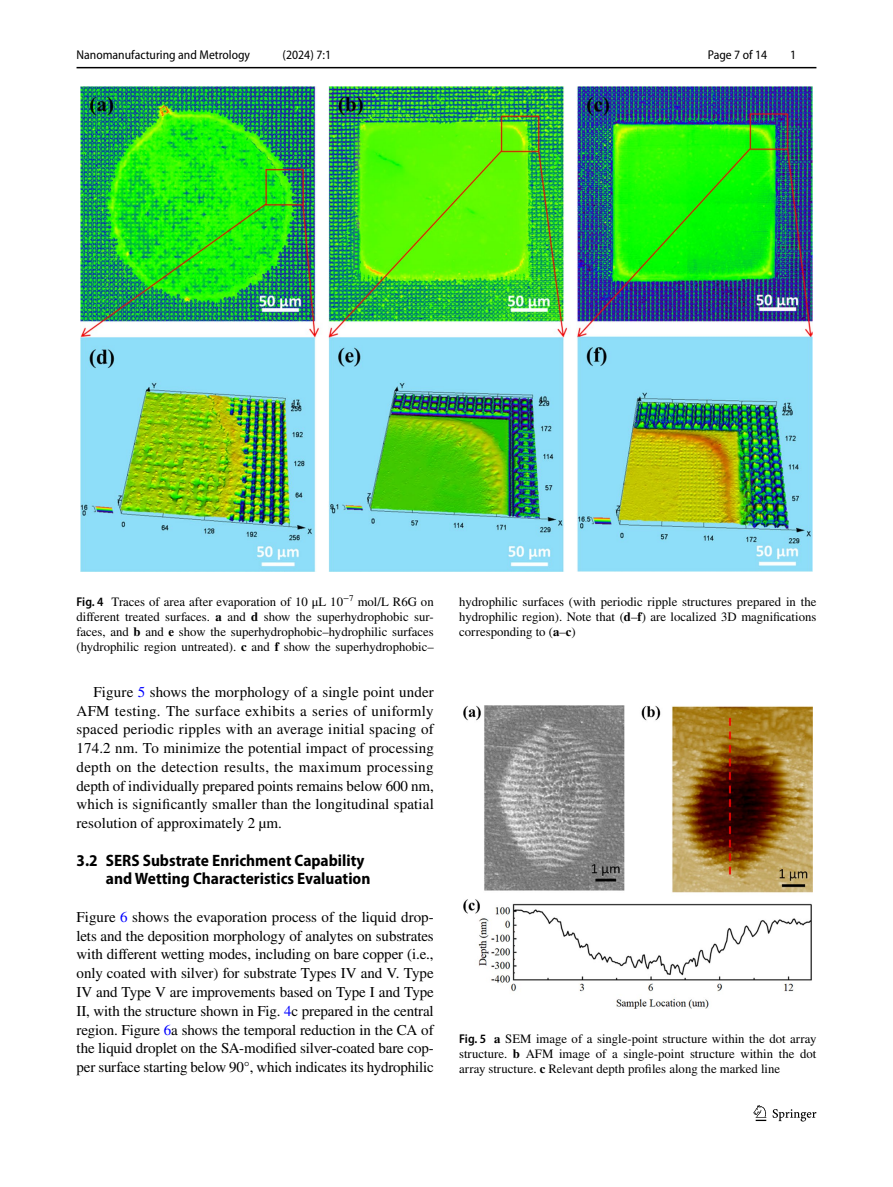
<style>
.page{position:relative;width:893px;height:1187px;background:#fff}
.page>*{position:absolute;margin:0;border:0;box-sizing:border-box;transform-origin:0 0}
.t1{font:700 semi-condensed 16.5px/18.8px "Myriad Pro";color:#000}
.t2{font:15px/18.8px "STIX";color:#000;text-align:justify}
.t3{font:12.75px/15px "STIX";color:#000;text-align:justify}
.t4{font:semi-condensed 12.75px "Myriad Pro";color:#000}
.s1{font-family:"Myriad Pro";font-weight:600;font-stretch:semi-condensed}
.s2{font-weight:700}
.s3{color:#00f}
</style>
<div class="page">
<hr style="left:77px;top:67px;width:739px;height:1px;background:#000">
<svg style="left:753px;top:1105px;width:13px;height:15px"></svg>
<svg style="left:773px;top:1109px;width:43px;height:12px"></svg>
<img style="left:81px;top:87px;width:731px;height:484px">
<img style="left:463px;top:705px;width:349px;height:303px">
<p class="t4" style="left:77px;top:48px;width:175px">Nanomanufacturing and Metrology</p>
<p class="t4" style="left:283px;top:48px;width:50px">(2024) 7:1</p>
<p class="t4" style="left:708px;top:48px;width:61px">Page 7 of 14</p>
<p class="t4" style="left:790px;top:48px;width:8px">1</p>
<p class="t3" style="left:77px;top:595px;width:359px"><span class="s1">Fig. 4</span> Traces of area after evaporation of 10 μL 10<sup>−7</sup> mol/L R6G on different treated surfaces. <span class="s2">a</span> and <span class="s2">d</span> show the superhydrophobic sur&shy;faces, and <span class="s2">b</span> and <span class="s2">e</span> show the superhydrophobic–hydrophilic surfaces (hydrophilic region untreated). <span class="s2">c</span> and <span class="s2">f</span> show the superhydrophobic–</p>
<p class="t3" style="left:459px;top:595px;width:359px">hydrophilic surfaces (with periodic ripple structures prepared in the hydrophilic region). Note that (<span class="s2">d</span>–<span class="s2">f</span>) are localized 3D magnifications corresponding to (<span class="s2">a</span>–<span class="s2">c</span>)</p>
<p class="t2" style="left:77px;top:683px;width:359px;text-indent:17px">Figure <span class="s3">5</span> shows the morphology of a single point under AFM testing. The surface exhibits a series of uniformly spaced periodic ripples with an average initial spacing of 174.2 nm. To minimize the potential impact of processing depth on the detection results, the maximum processing depth of individually prepared points remains below 600 nm, which is significantly smaller than the longitudinal spatial resolution of approximately 2 µm.</p>
<p class="t1" style="left:106px;top:850px;width:266px;text-indent:-29px">3.2 SERS Substrate Enrichment Capability and Wetting Characteristics Evaluation</p>
<p class="t2" style="left:77px;top:908px;width:359px">Figure <span class="s3">6</span> shows the evaporation process of the liquid drop&shy;lets and the deposition morphology of analytes on substrates with different wetting modes, including on bare copper (i.e., only coated with silver) for substrate Types IV and V. Type IV and Type V are improvements based on Type I and Type II, with the structure shown in Fig. <span class="s3">4</span>c prepared in the central region. Figure <span class="s3">6</span>a shows the temporal reduction in the CA of the liquid droplet on the SA-modified silver-coated bare cop&shy;per surface starting below 90°, which indicates its hydrophilic</p>
<p class="t3" style="left:459px;top:1032px;width:359px"><span class="s1">Fig. 5</span> <span class="s2">a</span> SEM image of a single-point structure within the dot array structure. <span class="s2">b</span> AFM image of a single-point structure within the dot array structure. <span class="s2">c</span> Relevant depth profiles along the marked line</p>
</div>
